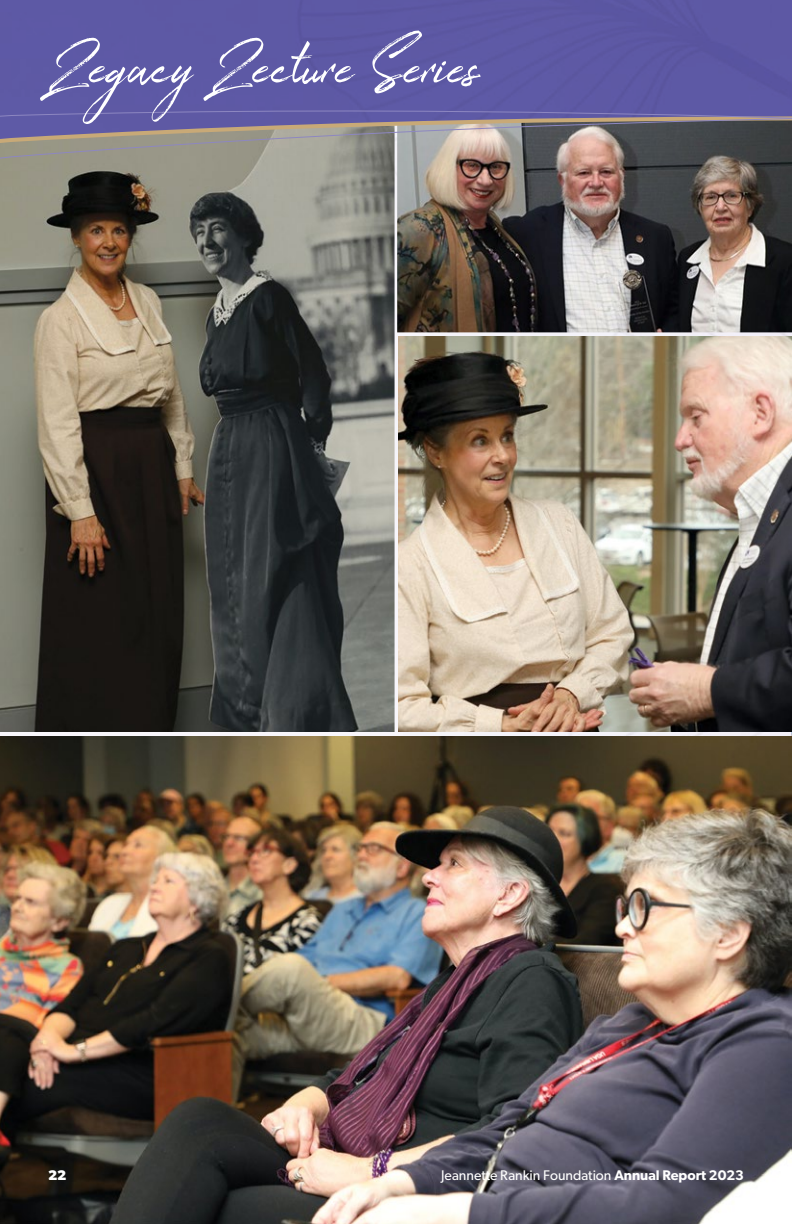
<style>
.page{position:relative;width:792px;height:1224px;background:#fff}
.page>*{position:absolute;margin:0;border:0;box-sizing:border-box;transform-origin:0 0}
.t1{font:80px "The Overleys";letter-spacing:.01em;color:#fff}
.t2{font:14px "Gibson";color:#fff}
.t3{font:700 14px "Gibson";color:#fff}
.s1{font-weight:600}
</style>
<div class="page">
<div style="left:0;top:0;width:792px;height:92px;background:#5d59a5"></div>
<img style="left:397px;top:166px;width:395px;height:166px">
<img style="left:0;top:166px;width:395px;height:566px">
<img style="left:398px;top:336px;width:394px;height:396px">
<svg style="left:0;top:93px;width:792px;height:73px;background:#79738d"></svg>
<img style="left:0;top:736px;width:792px;height:488px">
<h1 class="t1" style="left:48px;top:16px;width:432px">Legacy Lecture Series</h1>
<p class="t3" style="left:48px;top:1167px;width:20px">22</p>
<p class="t2" style="left:441px;top:1167px;width:304px">Jeannette Rankin Foundation <span class="s1">Annual Report 2023</span></p>
</div>
